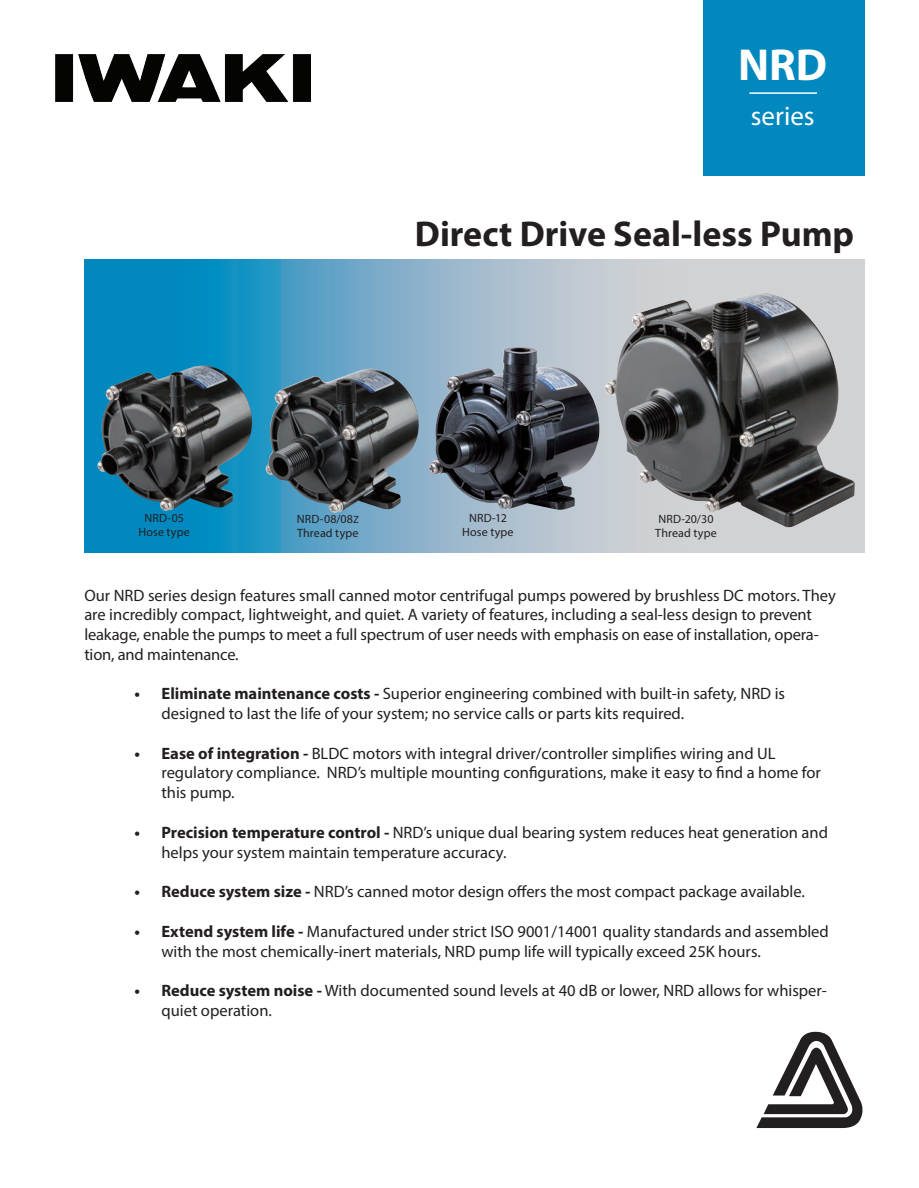
<style>
.page{position:relative;width:919px;height:1188px;background:#fff}
.page>*{position:absolute;margin:0;border:0;box-sizing:border-box;transform-origin:0 0}
.t1{font:700 45px "Myriad Pro";color:#fff}
.t2{font:700 36px "Myriad Pro";color:#231f20}
.t3{font:27px "Myriad Pro";color:#fff}
.t4{font:16.5px/19.8px "Myriad Pro";color:#231f20}
.t5{font:12px/13.5px "Myriad Pro";letter-spacing:.015em;color:#231f20;text-align:center}
.s1{font-size:10.5px}
.s2{font-weight:700}
</style>
<div class="page">
<div style="left:703px;top:0;width:161px;height:175px;background:#0088bf"></div>
<svg style="left:756px;top:1032px;width:106px;height:96px"></svg>
<img style="left:55px;top:54px;width:255px;height:47px">
<svg style="left:84px;top:260px;width:780px;height:293px;background:#6dacc9"></svg>
<hr style="left:749px;top:92px;width:67px;height:2px;background:#fff">
<img style="left:95px;top:366px;width:160px;height:146px">
<img style="left:264px;top:369px;width:156px;height:144px">
<img style="left:429px;top:347px;width:170px;height:163px">
<img style="left:604px;top:293px;width:250px;height:237px">
<h1 class="t1" style="left:737px;top:36px;width:91px">NRD</h1>
<h3 class="t3" style="left:750px;top:100px;width:65px">series</h3>
<h2 class="t2" style="left:414px;top:211px;width:440px">Direct Drive Seal-less Pump</h2>
<p class="t5" style="left:138px;top:511px;width:53px">NRD-05<br>Hose type</p>
<p class="t5" style="left:296px;top:512px;width:64px;text-align:left">NRD-08/08<span class="s1">Z<br></span>Thread type</p>
<p class="t5" style="left:655px;top:512px;width:63px;text-align:left">NRD-20/30<br>Thread type</p>
<p class="t5" style="left:462px;top:511px;width:53px">NRD-12<br>Hose type</p>
<p class="t4" style="left:84px;top:585px;width:752px">Our NRD series design features small canned motor centrifugal pumps powered by brushless DC motors. They are incredibly compact, lightweight, and quiet. A variety of features, including a seal-less design to prevent leakage, enable the pumps to meet a full spectrum of user needs with emphasis on ease of installation, opera&shy;tion, and maintenance.</p>
<p class="t4" style="left:161px;top:683px;width:625px;text-indent:-27px"><span class="s2">• Eliminate maintenance costs -</span> Superior engineering combined with built-in safety, NRD is designed to last the life of your system; no service calls or parts kits required.</p>
<p class="t4" style="left:161px;top:743px;width:660px;text-indent:-27px"><span class="s2">• Ease of integration -</span> BLDC motors with integral driver/controller simplifies wiring and UL regulatory compliance. NRD’s multiple mounting configurations, make it easy to find a home for this pump.</p>
<p class="t4" style="left:161px;top:822px;width:667px;text-indent:-27px"><span class="s2">• Precision temperature control -</span> NRD’s unique dual bearing system reduces heat generation and helps your system maintain temperature accuracy.</p>
<p class="t4" style="left:134px;top:881px;width:671px"><span class="s2">• Reduce system size -</span> NRD’s canned motor design offers the most compact package available.</p>
<p class="t4" style="left:161px;top:921px;width:668px;text-indent:-27px"><span class="s2">• Extend system life -</span> Manufactured under strict ISO 9001/14001 quality standards and assembled with the most chemically-inert materials, NRD pump life will typically exceed 25K hours.</p>
<p class="t4" style="left:161px;top:980px;width:666px;text-indent:-27px"><span class="s2">• Reduce system noise -</span> With documented sound levels at 40 dB or lower, NRD allows for whisper&shy;quiet operation.</p>
</div>
